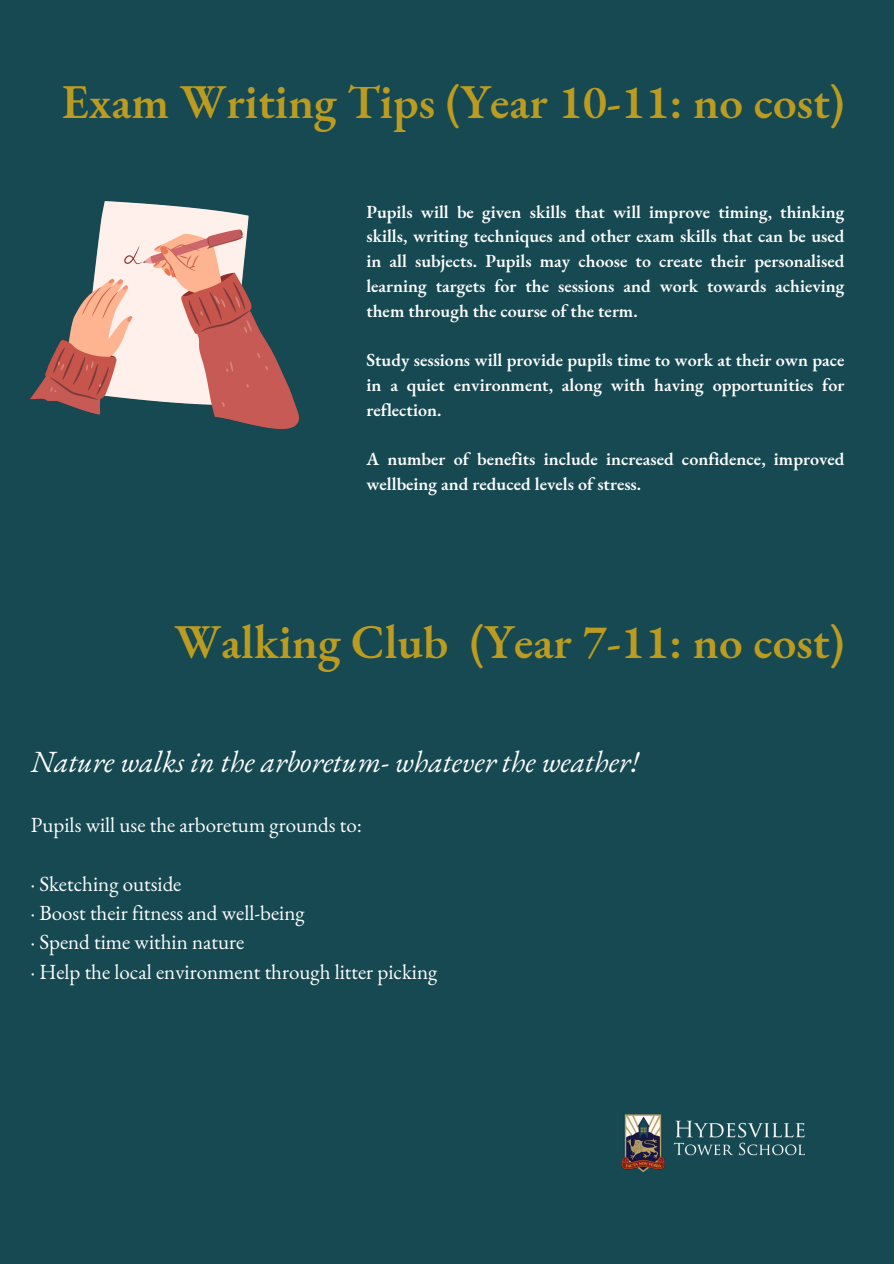
<style>
.page{position:relative;width:894px;height:1264px;background:#fff}
.page>*{position:absolute;margin:0;border:0;box-sizing:border-box;transform-origin:0 0}
.t1{font:600 47.25px "EB Garamond";color:#bc9c20}
.t2{font:italic 30px "EB Garamond";color:#fff}
.t3{font:21px/29.2px "EB Garamond";color:#fff}
.t4{font:600 18px/24.8px "EB Garamond";color:#fff;text-align:justify}
</style>
<div class="page">
<div style="left:0;top:0;width:893px;height:1263px;background:#174952"></div>
<img style="left:622px;top:1114px;width:182px;height:58px">
<img style="left:31px;top:201px;width:268px;height:227px">
<p class="t1" style="left:62px;top:70px;width:784px">Exam Writing Tips (Year 10-11: no cost)</p>
<p class="t4" style="left:366px;top:199px;width:479px">Pupils will be given skills that will improve timing, thinking skills, writing techniques and other exam skills that can be used in all subjects. Pupils may choose to create their personalised learning targets for the sessions and work towards achieving them through the course of the term.</p>
<h1 class="t4" style="left:366px;top:347px;width:479px">Study sessions will provide pupils time to work at their own pace in a quiet environment, along with having opportunities for reflection.</h1>
<h3 class="t4" style="left:366px;top:446px;width:479px">A number of benefits include increased confidence, improved wellbeing and reduced levels of stress.</h3>
<p class="t1" style="left:174px;top:610px;width:671px">Walking Club (Year 7-11: no cost)</p>
<p class="t2" style="left:31px;top:741px;width:609px">Nature walks in the arboretum- whatever the weather!</p>
<p class="t3" style="left:31px;top:810px;width:332px">Pupils will use the arboretum grounds to:</p>
<p class="t3" style="left:31px;top:868px;width:408px">· Sketching outside<br>· Boost their fitness and well-being<br>· Spend time within nature<br>· Help the local environment through litter picking</p>
</div>
